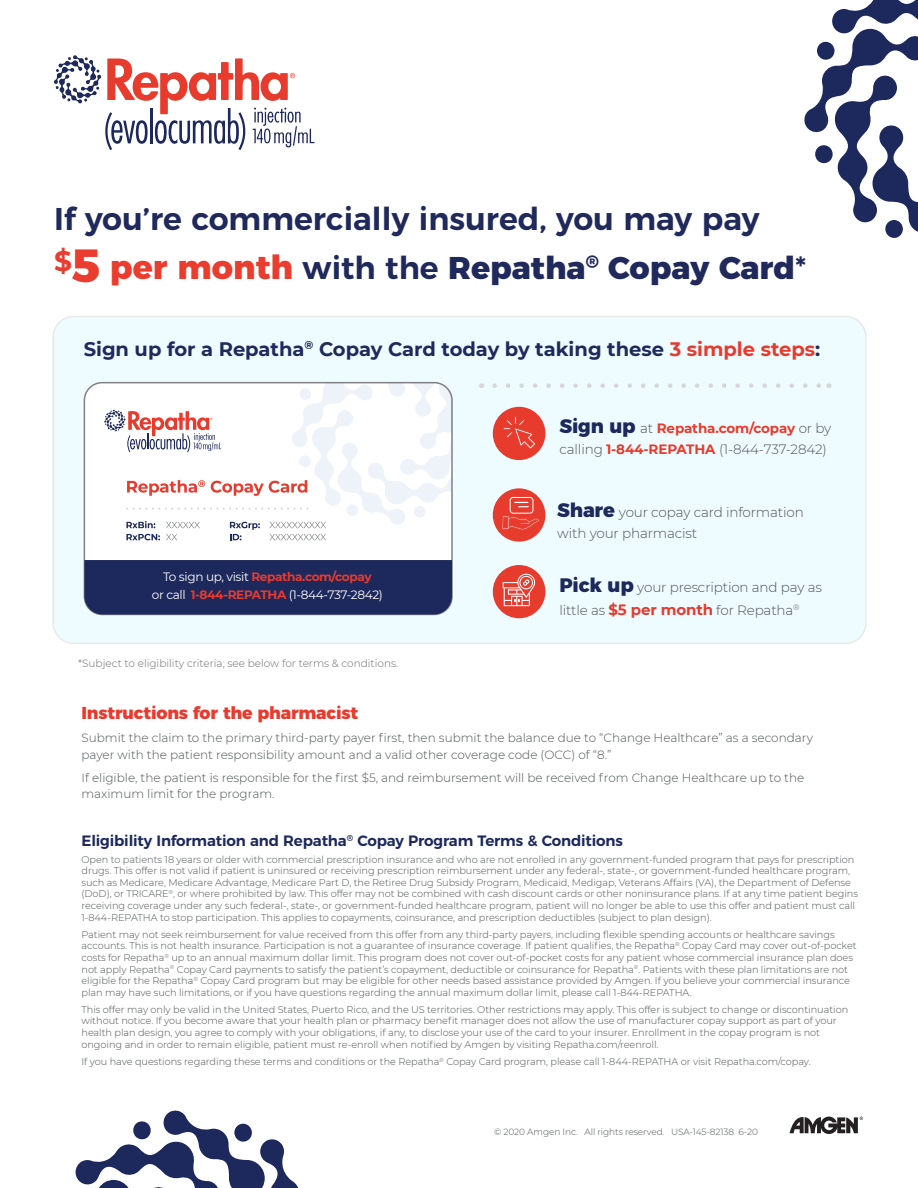
<style>
.page{position:relative;width:918px;height:1188px;background:#fff}
.page>*{position:absolute;margin:0;border:0;box-sizing:border-box;transform-origin:0 0}
.t1{font:600 31.5px "Montserrat";color:#20295c}
.t2{font:800 31.5px "Montserrat";color:#20295c}
.t3{font:700 19.5px "Montserrat";color:#20295c}
.t4{font:800 17.25px "Montserrat";letter-spacing:-.01em;color:#e73b2e}
.t5{font:600 15px "Montserrat";letter-spacing:-.01em;color:#1d285c}
.t6{font:300 13.5px/21px "Montserrat";letter-spacing:-.01em;color:#4f5154}
.t7{font:700 13.5px/21px "Montserrat";letter-spacing:-.01em;color:#e73b2e}
.t8{font:12.15px/18.1px "Montserrat";letter-spacing:-.03em;color:#fff;text-align:center}
.t9{font:300 12px/16.5px "Montserrat";color:#4f5154}
.t10{font:300 10.5px "Montserrat";color:#6c6d70}
.t11{font:300 9.75px/11.7px "Montserrat";letter-spacing:-.005em;color:#4f5154}
.t12{font:300 9px "Montserrat";letter-spacing:-.01em;color:#4f5154}
.s1{font-size:46.35px;color:#ea3d2f}
.s2{font-size:33.15px;color:#ea3d2f}
.s3{font-weight:600}
.s4{font-weight:500}
.s5{color:#e73b2e}
.s6{font-weight:700;color:#e73b2e}
.s7{font-weight:800;font-size:19.5px;color:#1d285c}
.s8{font-weight:300;color:#4f5154}
.s9{font-weight:700;font-size:15px;color:#e73b2e}
</style>
<div class="page">
<div style="left:53px;top:317px;width:813px;height:326px;background:#effcff;border-radius:20px"></div>
<div style="left:52px;top:316px;width:815px;height:328px;border:2px solid #e9e9e9;border-radius:20px"></div>
<svg style="left:54px;top:55px;width:260px;height:95px"></svg>
<svg style="left:75px;top:1110px;width:224px;height:78px"></svg>
<svg style="left:804px;top:0;width:114px;height:238px"></svg>
<svg style="left:495px;top:383px;width:326px;height:5px"></svg>
<svg style="left:790px;top:1117px;width:73px;height:17px"></svg>
<div style="left:84px;top:383px;width:368px;height:231px;background:#fff;border-radius:18px"></div>
<div style="left:84px;top:560px;width:368px;height:54px;background:#1d285c"></div>
<svg style="left:104px;top:383px;width:348px;height:157px"></svg>
<div style="left:493px;top:407px;width:52px;height:53px;background:#e73b2e;border-radius:50%"></div>
<svg style="left:503px;top:417px;width:32px;height:32px"></svg>
<div style="left:493px;top:565px;width:52px;height:53px;background:#e73b2e;border-radius:50%"></div>
<svg style="left:503px;top:574px;width:33px;height:32px"></svg>
<div style="left:493px;top:488px;width:52px;height:54px;background:#e73b2e;border-radius:50%"></div>
<div style="left:510px;top:497px;width:23px;height:17px;border:1px solid #fff;border-radius:3px"></div>
<svg style="left:502px;top:516px;width:37px;height:14px"></svg>
<svg style="left:514px;top:502px;width:15px;height:5px"></svg>
<p class="t1" style="left:54px;top:193px;width:707px">If you’re commercially insured, you may pay</p>
<p class="t2" style="left:54px;top:241px;width:754px"><sup>$</sup><span class="s1">5</span> <span class="s2">per month</span> <span class="s3">with the</span> Repatha<sup>®</sup> Copay Card<span class="s4">*</span></p>
<p class="t3" style="left:84px;top:335px;width:738px">Sign up for a Repatha<sup>®</sup> Copay Card today by taking these <span class="s5">3 simple steps</span>:</p>
<p class="t8" style="left:152px;top:567px;width:233px">To sign up, visit <span class="s6">Repatha.com/copay<br></span>or call <span class="s6">1-844-REPATHA</span> (1-844-737-2842)</p>
<p class="t10" style="left:78px;top:656px;width:322px">*Subject to eligibility criteria; see below for terms &amp; conditions.</p>
<p class="t7" style="left:559px;top:417px;width:273px"><span class="s7">Sign up</span> <span class="s8">at</span> Repatha.com/copay <span class="s8">or by calling</span> 1-844-REPATHA <span class="s8">(1-844-737-2842)</span></p>
<p class="t6" style="left:557px;top:502px;width:248px"><span class="s7">Share</span> your copay card information with your pharmacist</p>
<p class="t6" style="left:559px;top:576px;width:264px;line-height:22.5px"><span class="s7">Pick up</span> your prescription and pay as little as <span class="s9">$5 per month</span> for Repatha<sup>®</sup></p>
<p class="t4" style="left:81px;top:699px;width:278px">Instructions for the pharmacist</p>
<p class="t9" style="left:81px;top:729px;width:733px">Submit the claim to the primary third-party payer first, then submit the balance due to “Change Healthcare” as a secondary payer with the patient responsibility amount and a valid other coverage code (OCC) of “8.”</p>
<p class="t9" style="left:81px;top:769px;width:724px">If eligible, the patient is responsible for the first $5, and reimbursement will be received from Change Healthcare up to the maximum limit for the program.</p>
<p class="t5" style="left:81px;top:828px;width:543px">Eligibility Information and Repatha<sup>®</sup> Copay Program Terms &amp; Conditions</p>
<p class="t11" style="left:81px;top:853px;width:778px">Open to patients 18 years or older with commercial prescription insurance and who are not enrolled in any government-funded program that pays for prescription drugs. This offer is not valid if patient is uninsured or receiving prescription reimbursement under any federal-, state-, or government-funded healthcare program, such as Medicare, Medicare Advantage, Medicare Part D, the Retiree Drug Subsidy Program, Medicaid, Medigap, Veterans Affairs (VA), the Department of Defense (DoD), or TRICARE<sup>®</sup>, or where prohibited by law. This offer may not be combined with cash discount cards or other noninsurance plans. If at any time patient begins receiving coverage under any such federal-, state-, or government-funded healthcare program, patient will no longer be able to use this offer and patient must call 1-844-REPATHA to stop participation. This applies to copayments, coinsurance, and prescription deductibles (subject to plan design).</p>
<p class="t11" style="left:81px;top:928px;width:777px">Patient may not seek reimbursement for value received from this offer from any third-party payers, including flexible spending accounts or healthcare savings accounts. This is not health insurance. Participation is not a guarantee of insurance coverage. If patient qualifies, the Repatha<sup>®</sup> Copay Card may cover out-of-pocket costs for Repatha<sup>®</sup> up to an annual maximum dollar limit. This program does not cover out-of-pocket costs for any patient whose commercial insurance plan does not apply Repatha<sup>®</sup> Copay Card payments to satisfy the patient’s copayment, deductible or coinsurance for Repatha<sup>®</sup>. Patients with these plan limitations are not eligible for the Repatha<sup>®</sup> Copay Card program but may be eligible for other needs based assistance provided by Amgen. If you believe your commercial insurance plan may have such limitations, or if you have questions regarding the annual maximum dollar limit, please call 1-844-REPATHA.</p>
<p class="t11" style="left:81px;top:1003px;width:768px">This offer may only be valid in the United States, Puerto Rico, and the US territories. Other restrictions may apply. This offer is subject to change or discontinuation without notice. If you become aware that your health plan or pharmacy benefit manager does not allow the use of manufacturer copay support as part of your health plan design, you agree to comply with your obligations, if any, to disclose your use of the card to your insurer. Enrollment in the copay program is not ongoing and in order to remain eligible, patient must re-enroll when notified by Amgen by visiting Repatha.com/reenroll.</p>
<p class="t11" style="left:81px;top:1055px;width:731px">If you have questions regarding these terms and conditions or the Repatha<sup>®</sup> Copay Card program, please call 1-844-REPATHA or visit Repatha.com/copay.</p>
<p class="t12" style="left:494px;top:1125px;width:265px">© 2020 Amgen Inc. All rights reserved. USA-145-82138 6-20</p>
</div>
